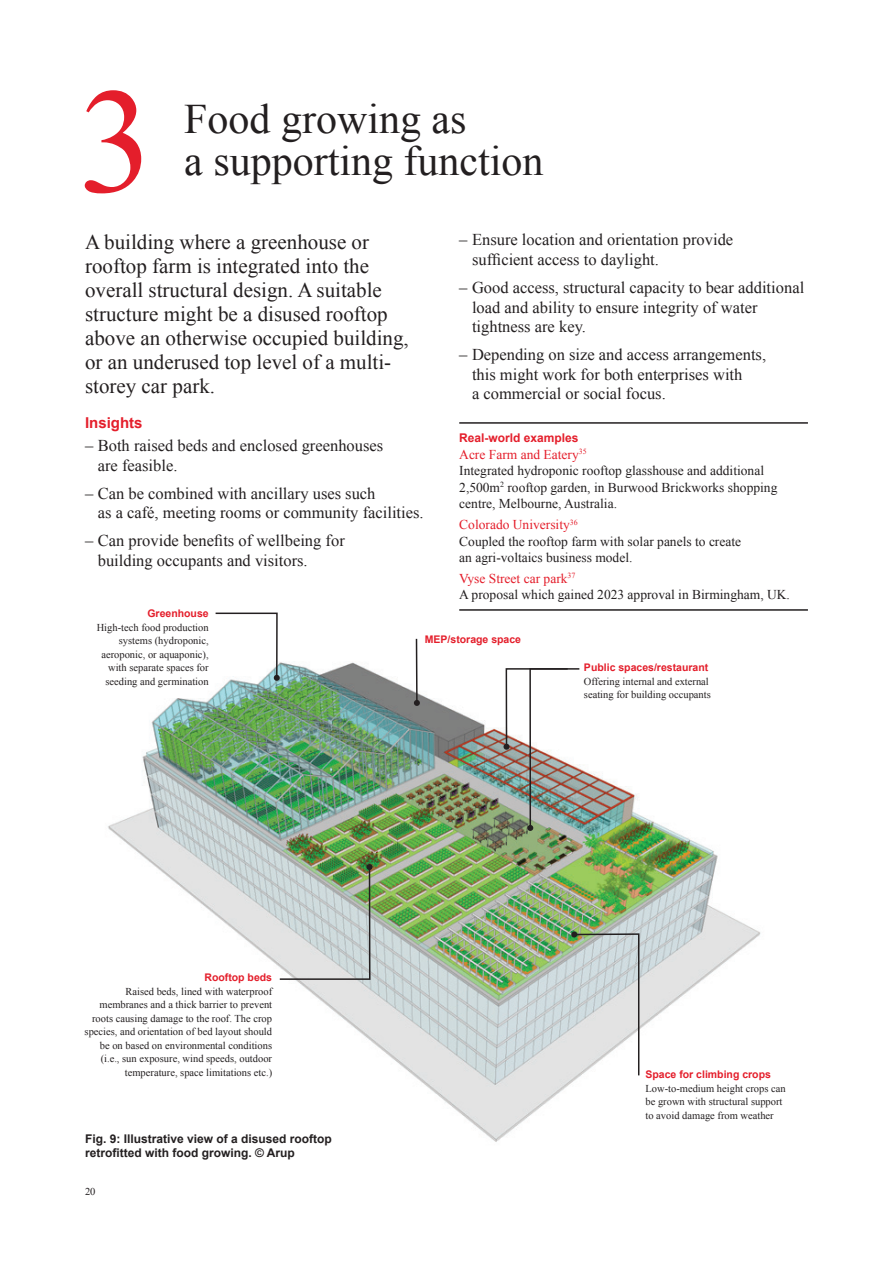
<style>
.page{position:relative;width:893px;height:1263px;background:#fff}
.page>*{position:absolute;margin:0;border:0;box-sizing:border-box;transform-origin:0 0}
.t1{font:150px "Times New Roman";color:#e41e2b}
.t2{font:42px/42px "Times New Roman";color:#231f20}
.t3{font:21px/24px "Times New Roman";color:#231f20}
.t4{font:16.5px/19.5px "Times New Roman";color:#231f20}
.t5{font:700 15px "Arial";color:#e41e2b}
.t6{font:13.5px/16.5px "Times New Roman";color:#231f20}
.t7{font:700 12px/13.5px "Arial";color:#231f20}
.t8{font:700 12px "Arial";color:#e41e2b}
.t9{font:10.5px/13.5px "Times New Roman";color:#231f20;text-align:right}
.t10{font:700 10.5px "Arial";color:#e41e2b}
.s1{color:#e41e2b}
</style>
<div class="page">
<img style="left:108px;top:656px;width:653px;height:486px">
<hr style="left:459px;top:422px;width:349px;height:2px;background:#231f20">
<hr style="left:459px;top:609px;width:349px;height:2px;background:#231f20">
<svg style="left:278px;top:864px;width:94px;height:117px;background:#becac3"></svg>
<img style="left:503px;top:667px;width:78px;height:164px">
<svg style="left:571px;top:931px;width:69px;height:146px;background:#d2d7d7"></svg>
<hr style="left:416px;top:639px;width:2px;height:64px;background:#231f20">
<svg style="left:414px;top:700px;width:6px;height:6px"></svg>
<svg style="left:214px;top:612px;width:66px;height:69px"></svg>
<h1 class="t1" style="left:79px;top:41px;width:77px">3</h1>
<h2 class="t2" style="left:184px;top:97px;width:361px">Food growing as<br>a supporting function</h2>
<h3 class="t3" style="left:85px;top:229px;width:325px">A building where a greenhouse or rooftop farm is integrated into the overall structural design. A suitable structure might be a disused rooftop above an otherwise occupied building, or an underused top level of a multi&shy;storey car park.</h3>
<h3 class="t5" style="left:85px;top:412px;width:59px">Insights</h3>
<h3 class="t4" style="left:98px;top:436px;width:287px;text-indent:-13px">– Both raised beds and enclosed greenhouses are feasible.</h3>
<h3 class="t4" style="left:98px;top:483px;width:327px;text-indent:-13px">– Can be combined with ancillary uses such<br>as a café, meeting rooms or community facilities.</h3>
<h3 class="t4" style="left:98px;top:531px;width:249px;text-indent:-13px">– Can provide benefits of wellbeing for building occupants and visitors.</h3>
<h3 class="t4" style="left:472px;top:230px;width:263px;text-indent:-13px">– Ensure location and orientation provide sufficient access to daylight.</h3>
<h3 class="t4" style="left:472px;top:277px;width:334px;text-indent:-13px">– Good access, structural capacity to bear additional load and ability to ensure integrity of water tightness are key.</h3>
<h3 class="t4" style="left:472px;top:344px;width:296px;text-indent:-13px">– Depending on size and access arrangements, this might work for both enterprises with<br>a commercial or social focus.</h3>
<p class="t8" style="left:459px;top:430px;width:121px">Real-world examples</p>
<p class="t6" style="left:459px;top:446px;width:320px"><span class="s1">Acre Farm and Eatery</span><sup>35<br></sup>Integrated hydroponic rooftop glasshouse and additional 2,500m<sup>2</sup> rooftop garden, in Burwood Brickworks shopping centre, Melbourne, Australia.</p>
<p class="t6" style="left:459px;top:516px;width:283px"><span class="s1">Colorado University</span><sup>36<br></sup>Coupled the rooftop farm with solar panels to create an agri-voltaics business model.</p>
<p class="t6" style="left:459px;top:570px;width:332px"><span class="s1">Vyse Street car park</span><sup>37<br></sup>A proposal which gained 2023 approval in Birmingham, UK.</p>
<p class="t10" style="left:147px;top:606px;width:63px">Greenhouse</p>
<p class="t9" style="left:97px;top:620px;width:113px">High-tech food production systems (hydroponic, aeroponic, or aquaponic), with separate spaces for seeding and germination</p>
<p class="t10" style="left:425px;top:632px;width:98px">MEP/storage space</p>
<p class="t10" style="left:584px;top:660px;width:126px">Public spaces/restaurant</p>
<p class="t9" style="left:584px;top:674px;width:128px;text-align:left">Offering internal and external seating for building occupants</p>
<p class="t10" style="left:204px;top:970px;width:69px">Rooftop beds</p>
<p class="t9" style="left:85px;top:984px;width:189px">Raised beds, lined with waterproof membranes and a thick barrier to prevent roots causing damage to the roof. The crop species, and orientation of bed layout should be on based on environmental conditions (i.e., sun exposure, wind speeds, outdoor temperature, space limitations etc.)</p>
<p class="t7" style="left:85px;top:1133px;width:248px">Fig. 9: Illustrative view of a disused rooftop retrofitted with food growing. © Arup</p>
<p class="t9" style="left:85px;top:1184px;width:12px">20</p>
<p class="t10" style="left:645px;top:1067px;width:127px">Space for climbing crops</p>
<p class="t9" style="left:645px;top:1081px;width:142px;text-align:left">Low-to-medium height crops can be grown with structural support to avoid damage from weather</p>
</div>
